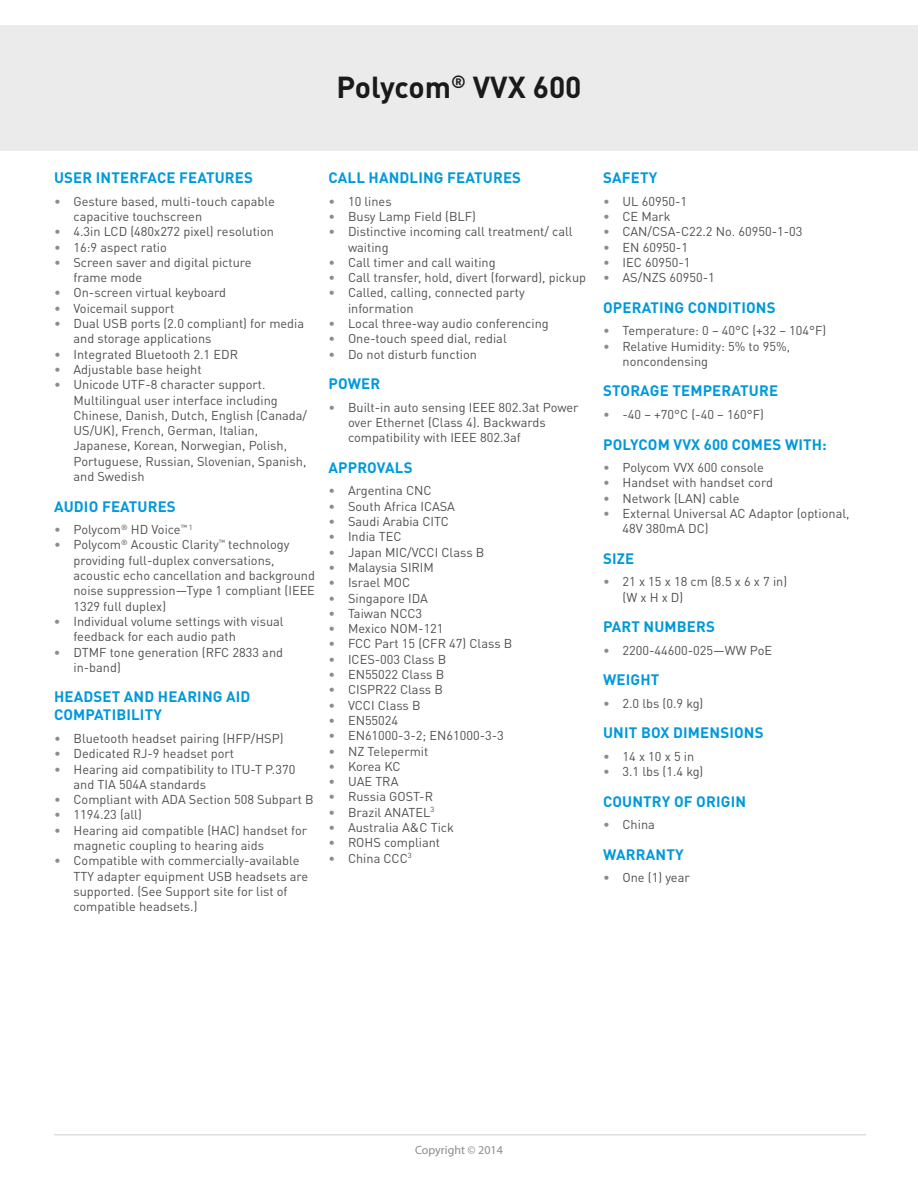
<style>
.page{position:relative;width:918px;height:1188px;background:#fff}
.page>*{position:absolute;margin:0;border:0;box-sizing:border-box;transform-origin:0 0}
.t1{font:700 30px "DINOT";color:#1a1a1a}
.t2{font:700 15px/18px "DINOT";letter-spacing:.01em;color:#0099db}
.t3{font:12.75px/15.3px "DINOT";color:#4f4f4f}
.t4{font:12px "Myriad Pro";color:#8c8c8c}
.s1{color:#8c8c8c}
</style>
<div class="page">
<hr style="left:54px;top:1134px;width:812px;height:2px;background:#dedede">
<div style="left:0;top:25px;width:918px;height:126px;background:#ebebec"></div>
<h1 class="t1" style="left:336px;top:68px;width:247px">Polycom<sup>®</sup> VVX 600</h1>
<p class="t2" style="left:54px;top:168px;width:200px">USER INTERFACE FEATURES</p>
<p class="t3" style="left:73px;top:193px;width:203px;text-indent:-19px"><span class="s1">•</span> Gesture based, multi-touch capable capacitive touchscreen</p>
<p class="t3" style="left:54px;top:224px;width:222px"><span class="s1">•</span> 4.3in LCD (480x272 pixel) resolution</p>
<p class="t3" style="left:54px;top:239px;width:114px"><span class="s1">•</span> 16:9 aspect ratio</p>
<p class="t3" style="left:73px;top:254px;width:180px;text-indent:-19px"><span class="s1">•</span> Screen saver and digital picture frame mode</p>
<p class="t3" style="left:54px;top:285px;width:174px"><span class="s1">•</span> On-screen virtual keyboard</p>
<p class="t3" style="left:54px;top:300px;width:122px"><span class="s1">•</span> Voicemail support</p>
<p class="t3" style="left:73px;top:316px;width:232px;text-indent:-19px"><span class="s1">•</span> Dual USB ports (2.0 compliant) for media and storage applications</p>
<p class="t3" style="left:54px;top:346px;width:186px"><span class="s1">•</span> Integrated Bluetooth 2.1 EDR</p>
<p class="t3" style="left:54px;top:361px;width:149px"><span class="s1">•</span> Adjustable base height</p>
<p class="t3" style="left:73px;top:377px;width:235px;text-indent:-19px"><span class="s1">•</span> Unicode UTF-8 character support.<br>Multilingual user interface including Chinese, Danish, Dutch, English (Canada/ US/UK), French, German, Italian, Japanese, Korean, Norwegian, Polish, Portuguese, Russian, Slovenian, Spanish, and Swedish</p>
<p class="t2" style="left:54px;top:497px;width:123px">AUDIO FEATURES</p>
<p class="t3" style="left:54px;top:522px;width:140px"><span class="s1">•</span> Polycom<sup>®</sup> HD Voice<sup>™</sup> <sup>1</sup></p>
<p class="t3" style="left:73px;top:537px;width:243px;text-indent:-19px"><span class="s1">•</span> Polycom<sup>®</sup> Acoustic Clarity<sup>™</sup> technology providing full-duplex conversations, acoustic echo cancellation and background noise suppression—Type 1 compliant (IEEE 1329 full duplex)</p>
<p class="t3" style="left:73px;top:613px;width:212px;text-indent:-19px"><span class="s1">•</span> Individual volume settings with visual feedback for each audio path</p>
<p class="t3" style="left:73px;top:644px;width:211px;text-indent:-19px"><span class="s1">•</span> DTMF tone generation (RFC 2833 and in-band)</p>
<p class="t2" style="left:54px;top:688px;width:198px">HEADSET AND HEARING AID<br>COMPATIBILITY</p>
<p class="t3" style="left:54px;top:730px;width:231px"><span class="s1">•</span> Bluetooth headset pairing (HFP/HSP)</p>
<p class="t3" style="left:54px;top:746px;width:182px"><span class="s1">•</span> Dedicated RJ-9 headset port</p>
<p class="t3" style="left:73px;top:761px;width:223px;text-indent:-19px"><span class="s1">•</span> Hearing aid compatibility to ITU-T P.370 and TIA 504A standards</p>
<p class="t3" style="left:54px;top:792px;width:261px"><span class="s1">•</span> Compliant with ADA Section 508 Subpart B</p>
<p class="t3" style="left:54px;top:807px;width:89px"><span class="s1">•</span> 1194.23 (all)</p>
<p class="t3" style="left:73px;top:822px;width:235px;text-indent:-19px"><span class="s1">•</span> Hearing aid compatible (HAC) handset for magnetic coupling to hearing aids</p>
<p class="t3" style="left:73px;top:853px;width:236px;text-indent:-19px"><span class="s1">•</span> Compatible with commercially-available TTY adapter equipment USB headsets are supported. (See Support site for list of compatible headsets.)</p>
<p class="t2" style="left:329px;top:168px;width:194px">CALL HANDLING FEATURES</p>
<p class="t3" style="left:329px;top:193px;width:65px"><span class="s1">•</span> 10 lines</p>
<p class="t3" style="left:329px;top:208px;width:149px"><span class="s1">•</span> Busy Lamp Field (BLF)</p>
<p class="t3" style="left:348px;top:224px;width:226px;text-indent:-19px"><span class="s1">•</span> Distinctive incoming call treatment/ call waiting</p>
<p class="t3" style="left:329px;top:254px;width:169px"><span class="s1">•</span> Call timer and call waiting</p>
<p class="t3" style="left:329px;top:270px;width:259px"><span class="s1">•</span> Call transfer, hold, divert (forward), pickup</p>
<p class="t3" style="left:348px;top:285px;width:178px;text-indent:-19px"><span class="s1">•</span> Called, calling, connected party information</p>
<p class="t3" style="left:329px;top:316px;width:222px"><span class="s1">•</span> Local three-way audio conferencing</p>
<p class="t3" style="left:329px;top:331px;width:180px"><span class="s1">•</span> One-touch speed dial, redial</p>
<p class="t3" style="left:329px;top:346px;width:150px"><span class="s1">•</span> Do not disturb function</p>
<p class="t2" style="left:329px;top:374px;width:53px">POWER</p>
<p class="t3" style="left:348px;top:399px;width:232px;text-indent:-19px"><span class="s1">•</span> Built-in auto sensing IEEE 802.3at Power over Ethernet (Class 4). Backwards compatibility with IEEE 802.3af</p>
<p class="t2" style="left:329px;top:458px;width:85px">APPROVALS</p>
<p class="t3" style="left:329px;top:483px;width:105px"><span class="s1">•</span> Argentina CNC</p>
<p class="t3" style="left:329px;top:498px;width:128px"><span class="s1">•</span> South Africa ICASA</p>
<p class="t3" style="left:329px;top:514px;width:122px"><span class="s1">•</span> Saudi Arabia CITC</p>
<p class="t3" style="left:329px;top:529px;width:75px"><span class="s1">•</span> India TEC</p>
<p class="t3" style="left:329px;top:544px;width:157px"><span class="s1">•</span> Japan MIC/VCCI Class B</p>
<p class="t3" style="left:329px;top:559px;width:107px"><span class="s1">•</span> Malaysia SIRIM</p>
<p class="t3" style="left:329px;top:575px;width:83px"><span class="s1">•</span> Israel MOC</p>
<p class="t3" style="left:329px;top:590px;width:101px"><span class="s1">•</span> Singapore IDA</p>
<p class="t3" style="left:329px;top:605px;width:95px"><span class="s1">•</span> Taiwan NCC3</p>
<p class="t3" style="left:329px;top:621px;width:117px"><span class="s1">•</span> Mexico NOM-121</p>
<p class="t3" style="left:329px;top:636px;width:185px"><span class="s1">•</span> FCC Part 15 (CFR 47) Class B</p>
<p class="t3" style="left:329px;top:651px;width:119px"><span class="s1">•</span> ICES-003 Class B</p>
<p class="t3" style="left:329px;top:667px;width:117px"><span class="s1">•</span> EN55022 Class B</p>
<p class="t3" style="left:329px;top:682px;width:116px"><span class="s1">•</span> CISPR22 Class B</p>
<p class="t3" style="left:329px;top:697px;width:94px"><span class="s1">•</span> VCCI Class B</p>
<p class="t3" style="left:329px;top:712px;width:71px"><span class="s1">•</span> EN55024</p>
<p class="t3" style="left:329px;top:728px;width:177px"><span class="s1">•</span> EN61000-3-2; EN61000-3-3</p>
<p class="t3" style="left:329px;top:743px;width:101px"><span class="s1">•</span> NZ Telepermit</p>
<p class="t3" style="left:329px;top:758px;width:74px"><span class="s1">•</span> Korea KC</p>
<p class="t3" style="left:329px;top:774px;width:71px"><span class="s1">•</span> UAE TRA</p>
<p class="t3" style="left:329px;top:789px;width:106px"><span class="s1">•</span> Russia GOST-R</p>
<p class="t3" style="left:329px;top:804px;width:107px"><span class="s1">•</span> Brazil ANATEL<sup>3</sup></p>
<p class="t3" style="left:329px;top:820px;width:127px"><span class="s1">•</span> Australia A&amp;C Tick</p>
<p class="t3" style="left:329px;top:835px;width:113px"><span class="s1">•</span> ROHS compliant</p>
<p class="t3" style="left:329px;top:850px;width:85px"><span class="s1">•</span> China CCC<sup>3</sup></p>
<p class="t2" style="left:603px;top:168px;width:56px">SAFETY</p>
<p class="t3" style="left:603px;top:193px;width:86px"><span class="s1">•</span> UL 60950-1</p>
<p class="t3" style="left:603px;top:208px;width:69px"><span class="s1">•</span> CE Mark</p>
<p class="t3" style="left:603px;top:224px;width:201px"><span class="s1">•</span> CAN/CSA-C22.2 No. 60950-1-03</p>
<p class="t3" style="left:603px;top:239px;width:87px"><span class="s1">•</span> EN 60950-1</p>
<p class="t3" style="left:603px;top:254px;width:89px"><span class="s1">•</span> IEC 60950-1</p>
<p class="t3" style="left:603px;top:270px;width:113px"><span class="s1">•</span> AS/NZS 60950-1</p>
<p class="t2" style="left:603px;top:298px;width:174px">OPERATING CONDITIONS</p>
<p class="t3" style="left:603px;top:323px;width:225px"><span class="s1">•</span> Temperature: 0 – 40°C (+32 – 104°F)</p>
<p class="t3" style="left:623px;top:338px;width:169px;text-indent:-19px"><span class="s1">•</span> Relative Humidity: 5% to 95%, noncondensing</p>
<p class="t2" style="left:603px;top:382px;width:176px">STORAGE TEMPERATURE</p>
<p class="t3" style="left:603px;top:406px;width:163px"><span class="s1">•</span> -40 – +70°C (-40 – 160°F)</p>
<p class="t2" style="left:603px;top:435px;width:225px">POLYCOM VVX 600 COMES WITH:</p>
<p class="t3" style="left:603px;top:460px;width:162px"><span class="s1">•</span> Polycom VVX 600 console</p>
<p class="t3" style="left:603px;top:475px;width:171px"><span class="s1">•</span> Handset with handset cord</p>
<p class="t3" style="left:603px;top:490px;width:138px"><span class="s1">•</span> Network (LAN) cable</p>
<p class="t3" style="left:623px;top:505px;width:228px;text-indent:-19px"><span class="s1">•</span> External Universal AC Adaptor (optional,<br>48V 380mA DC)</p>
<p class="t2" style="left:603px;top:549px;width:33px">SIZE</p>
<p class="t3" style="left:623px;top:574px;width:166px;text-indent:-19px"><span class="s1">•</span> 21 x 15 x 18 cm (8.5 x 6 x 7 in) (W x H x D)</p>
<p class="t2" style="left:603px;top:617px;width:113px">PART NUMBERS</p>
<p class="t3" style="left:603px;top:642px;width:171px"><span class="s1">•</span> 2200-44600-025—WW PoE</p>
<p class="t2" style="left:603px;top:670px;width:58px">WEIGHT</p>
<p class="t3" style="left:603px;top:695px;width:102px"><span class="s1">•</span> 2.0 lbs (0.9 kg)</p>
<p class="t2" style="left:603px;top:724px;width:162px">UNIT BOX DIMENSIONS</p>
<p class="t3" style="left:603px;top:748px;width:93px"><span class="s1">•</span> 14 x 10 x 5 in</p>
<p class="t3" style="left:603px;top:764px;width:102px"><span class="s1">•</span> 3.1 lbs (1.4 kg)</p>
<p class="t2" style="left:603px;top:792px;width:144px">COUNTRY OF ORIGIN</p>
<p class="t3" style="left:603px;top:817px;width:53px"><span class="s1">•</span> China</p>
<p class="t2" style="left:603px;top:845px;width:82px">WARRANTY</p>
<p class="t3" style="left:603px;top:870px;width:88px"><span class="s1">•</span> One (1) year</p>
<p class="t4" style="left:415px;top:1142px;width:89px">Copyright © 2014</p>
</div>
